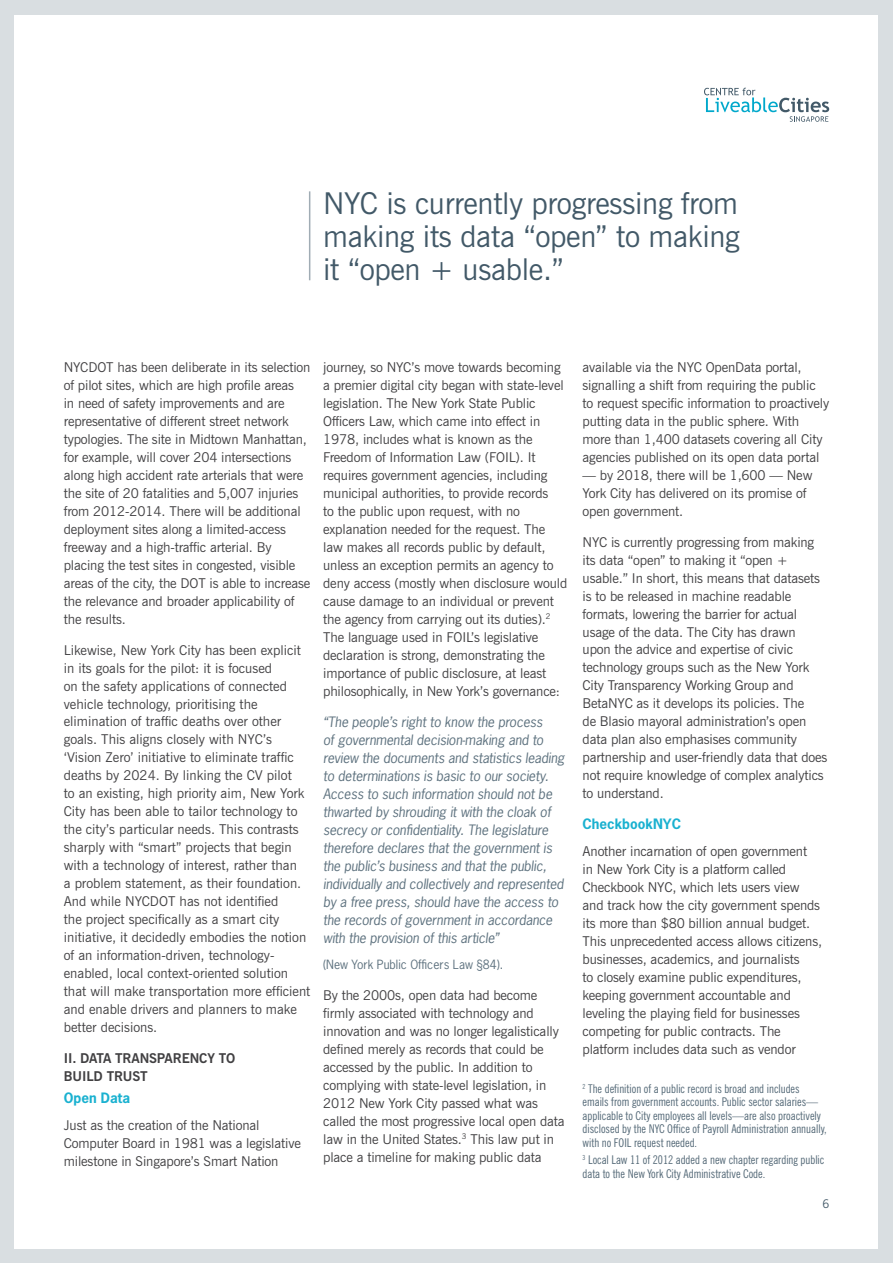
<style>
.page{position:relative;width:893px;height:1263px;background:#d9dee1}
.page>*{position:absolute;margin:0;border:0;box-sizing:border-box;transform-origin:0 0}
.t1{font:30px/33px "News Gothic BT";letter-spacing:-.01em;color:#425968;text-align:justify}
.t2{font:13.5px/18px "News Gothic BT";letter-spacing:-.01em;color:#414042}
.t3{font:italic 13.5px/18px "News Gothic";letter-spacing:-.01em;color:#5e727f}
.t4{font:700 13.5px/18px "News Gothic BT";letter-spacing:-.01em;color:#414042}
.t5{font:700 13.5px "News Gothic";color:#1ab1d0}
.t6{font:condensed 12px/13.5px "News Gothic BT";color:#556a78}
.t7{font:12px "News Gothic";color:#5e727f}
.t8{font:12px "News Gothic BT";color:#425968;scale:.95 1}
</style>
<div class="page">
<div style="left:15px;top:15px;width:863px;height:1233px;background:#fff"></div>
<svg style="left:704px;top:88px;width:125px;height:34px"></svg>
<hr style="left:309px;top:191px;width:1px;height:89px;background:#a0acb4">
<h1 class="t1" style="left:323px;top:187px;width:418px">NYC is currently progressing from making its data “open” to making it “open + usable.”</h1>
<p class="t2" style="left:64px;top:358px;width:248px">NYCDOT has been deliberate in its selection of pilot sites, which are high profile areas<br>in need of safety improvements and are representative of different street network typologies. The site in Midtown Manhattan, for example, will cover 204 intersections along high accident rate arterials that were the site of 20 fatalities and 5,007 injuries from 2012-2014. There will be additional deployment sites along a limited-access freeway and a high-traffic arterial. By placing the test sites in congested, visible areas of the city, the DOT is able to increase the relevance and broader applicability of the results.</p>
<p class="t2" style="left:64px;top:641px;width:248px">Likewise, New York City has been explicit in its goals for the pilot: it is focused<br>on the safety applications of connected vehicle technology, prioritising the elimination of traffic deaths over other goals. This aligns closely with NYC’s ‘Vision Zero’ initiative to eliminate traffic deaths by 2024. By linking the CV pilot<br>to an existing, high priority aim, New York City has been able to tailor technology to the city’s particular needs. This contrasts sharply with “smart” projects that begin with a technology of interest, rather than<br>a problem statement, as their foundation.<br>And while NYCDOT has not identified<br>the project specifically as a smart city initiative, it decidedly embodies the notion of an information-driven, technology&shy;enabled, local context-oriented solution that will make transportation more efficient and enable drivers and planners to make better decisions.</p>
<p class="t4" style="left:64px;top:1049px;width:173px">II. DATA TRANSPARENCY TO<br>BUILD TRUST</p>
<p class="t5" style="left:64px;top:1089px;width:68px">Open Data</p>
<p class="t2" style="left:64px;top:1116px;width:239px">Just as the creation of the National<br>Computer Board in 1981 was a legislative milestone in Singapore’s Smart Nation</p>
<p class="t2" style="left:323px;top:358px;width:246px">journey, so NYC’s move towards becoming a premier digital city began with state-level legislation. The New York State Public Officers Law, which came into effect in 1978, includes what is known as the Freedom of Information Law (FOIL). It requires government agencies, including municipal authorities, to provide records<br>to the public upon request, with no explanation needed for the request. The law makes all records public by default, unless an exception permits an agency to deny access (mostly when disclosure would cause damage to an individual or prevent the agency from carrying out its duties).<sup>2<br></sup>The language used in FOIL’s legislative declaration is strong, demonstrating the importance of public disclosure, at least philosophically, in New York’s governance:</p>
<p class="t3" style="left:323px;top:712px;width:243px">“The people’s right to know the process<br>of governmental decision-making and to review the documents and statistics leading to determinations is basic to our society.<br>Access to such information should not be thwarted by shrouding it with the cloak of secrecy or confidentiality. The legislature therefore declares that the government is the public’s business and that the public, individually and collectively and represented by a free press, should have the access to the records of government in accordance with the provision of this article”</p>
<p class="t7" style="left:323px;top:957px;width:182px">(New York Public Officers Law §84).</p>
<p class="t2" style="left:323px;top:986px;width:243px">By the 2000s, open data had become firmly associated with technology and innovation and was no longer legalistically defined merely as records that could be accessed by the public. In addition to complying with state-level legislation, in 2012 New York City passed what was called the most progressive local open data law in the United States.<sup>3</sup> This law put in place a timeline for making public data</p>
<p class="t2" style="left:583px;top:358px;width:248px">available via the NYC OpenData portal, signalling a shift from requiring the public to request specific information to proactively putting data in the public sphere. With more than 1,400 datasets covering all City agencies published on its open data portal</p>
<p class="t2" style="left:583px;top:466px;width:231px">— by 2018, there will be 1,600 — New<br>York City has delivered on its promise of open government.</p>
<p class="t2" style="left:583px;top:533px;width:246px">NYC is currently progressing from making its data “open” to making it “open + usable.” In short, this means that datasets is to be released in machine readable formats, lowering the barrier for actual usage of the data. The City has drawn<br>upon the advice and expertise of civic technology groups such as the New York City Transparency Working Group and BetaNYC as it develops its policies. The<br>de Blasio mayoral administration’s open data plan also emphasises community partnership and user-friendly data that does not require knowledge of complex analytics to understand.</p>
<p class="t5" style="left:583px;top:815px;width:100px">CheckbookNYC</p>
<p class="t2" style="left:583px;top:842px;width:241px">Another incarnation of open government<br>in New York City is a platform called Checkbook NYC, which lets users view and track how the city government spends its more than $80 billion annual budget.<br>This unprecedented access allows citizens, businesses, academics, and journalists<br>to closely examine public expenditures, keeping government accountable and leveling the playing field for businesses competing for public contracts. The platform includes data such as vendor</p>
<p class="t6" style="left:583px;top:1081px;width:246px"><sup>2</sup> The definition of a public record is broad and includes emails from government accounts. Public sector salaries— applicable to City employees all levels—are also proactively disclosed by the NYC Office of Payroll Administration annually, with no FOIL request needed.</p>
<p class="t6" style="left:583px;top:1153px;width:243px"><sup>3</sup> Local Law 11 of 2012 added a new chapter regarding public data to the New York City Administrative Code.</p>
<p class="t8" style="left:822px;top:1196px;width:9px">6</p>
</div>
